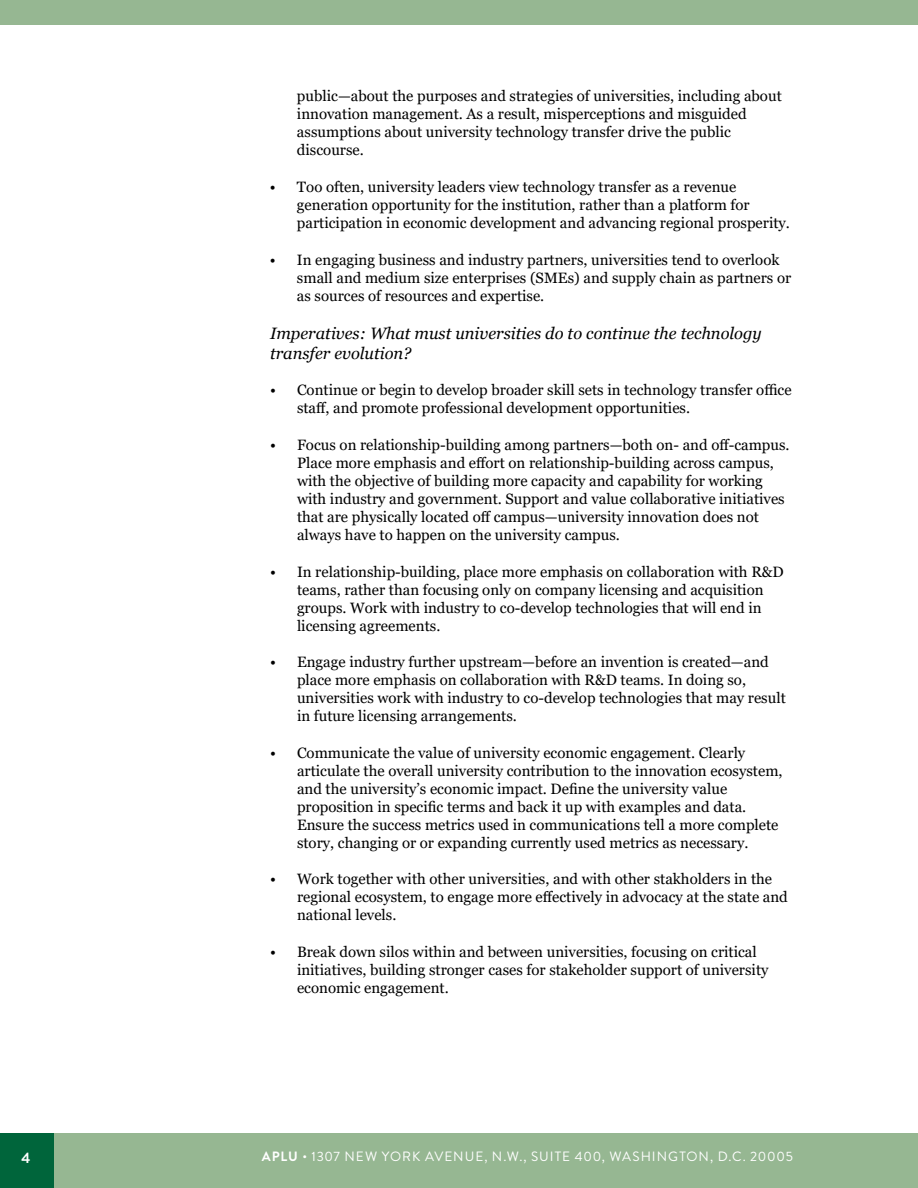
<style>
.page{position:relative;width:918px;height:1188px;background:#fff}
.page>*{position:absolute;margin:0;border:0;box-sizing:border-box;transform-origin:0 0}
.t1{font:italic 16.5px/19.8px "Georgia";color:#000}
.t2{font:15px/18px "Georgia";color:#000}
.t3{font:700 15px "Brandon Grotesque";color:#fff}
.t4{font:13.5px "Brandon Grotesque";letter-spacing:.075em;color:#fff}
.s1{font-weight:700}
</style>
<div class="page">
<div style="left:54px;top:1133px;width:864px;height:55px;background:#96b792"></div>
<div style="left:0;top:0;width:918px;height:25px;background:#96b792"></div>
<div style="left:0;top:1133px;width:54px;height:55px;background:#00653b"></div>
<p class="t2" style="left:297px;top:87px;width:486px">public—about the purposes and strategies of universities, including about innovation management. As a result, misperceptions and misguided assumptions about university technology transfer drive the public discourse.</p>
<p class="t2" style="left:297px;top:178px;width:495px;text-indent:-27px">• Too often, university leaders view technology transfer as a revenue generation opportunity for the institution, rather than a platform for participation in economic development and advancing regional prosperity.</p>
<p class="t2" style="left:297px;top:251px;width:496px;text-indent:-27px">• In engaging business and industry partners, universities tend to overlook small and medium size enterprises (SMEs) and supply chain as partners or as sources of resources and expertise.</p>
<p class="t1" style="left:270px;top:323px;width:493px">Imperatives: What must universities do to continue the technology transfer evolution?</p>
<p class="t2" style="left:297px;top:381px;width:496px;text-indent:-27px">• Continue or begin to develop broader skill sets in technology transfer office staff, and promote professional development opportunities.</p>
<p class="t2" style="left:297px;top:436px;width:494px;text-indent:-27px">• Focus on relationship-building among partners—both on- and off-campus.<br>Place more emphasis and effort on relationship-building across campus, with the objective of building more capacity and capability for working with industry and government. Support and value collaborative initiatives that are physically located off campus—university innovation does not always have to happen on the university campus.</p>
<p class="t2" style="left:297px;top:563px;width:488px;text-indent:-27px">• In relationship-building, place more emphasis on collaboration with R&amp;D teams, rather than focusing only on company licensing and acquisition groups. Work with industry to co-develop technologies that will end in licensing agreements.</p>
<p class="t2" style="left:297px;top:653px;width:490px;text-indent:-27px">• Engage industry further upstream—before an invention is created—and place more emphasis on collaboration with R&amp;D teams. In doing so, universities work with industry to co-develop technologies that may result in future licensing arrangements.</p>
<p class="t2" style="left:297px;top:744px;width:487px;text-indent:-27px">• Communicate the value of university economic engagement. Clearly articulate the overall university contribution to the innovation ecosystem, and the university’s economic impact. Define the university value proposition in specific terms and back it up with examples and data.<br>Ensure the success metrics used in communications tell a more complete story, changing or or expanding currently used metrics as necessary.</p>
<p class="t2" style="left:297px;top:870px;width:492px;text-indent:-27px">• Work together with other universities, and with other stakholders in the regional ecosystem, to engage more effectively in advocacy at the state and national levels.</p>
<p class="t2" style="left:297px;top:943px;width:473px;text-indent:-27px">• Break down silos within and between universities, focusing on critical initiatives, building stronger cases for stakeholder support of university economic engagement.</p>
<p class="t3" style="left:22px;top:1148px;width:10px">4</p>
<p class="t4" style="left:262px;top:1148px;width:533px"><span class="s1">APLU</span> • 1307 NEW YORK AVENUE, N.W., SUITE 400, WASHINGTON, D.C. 20005</p>
</div>
